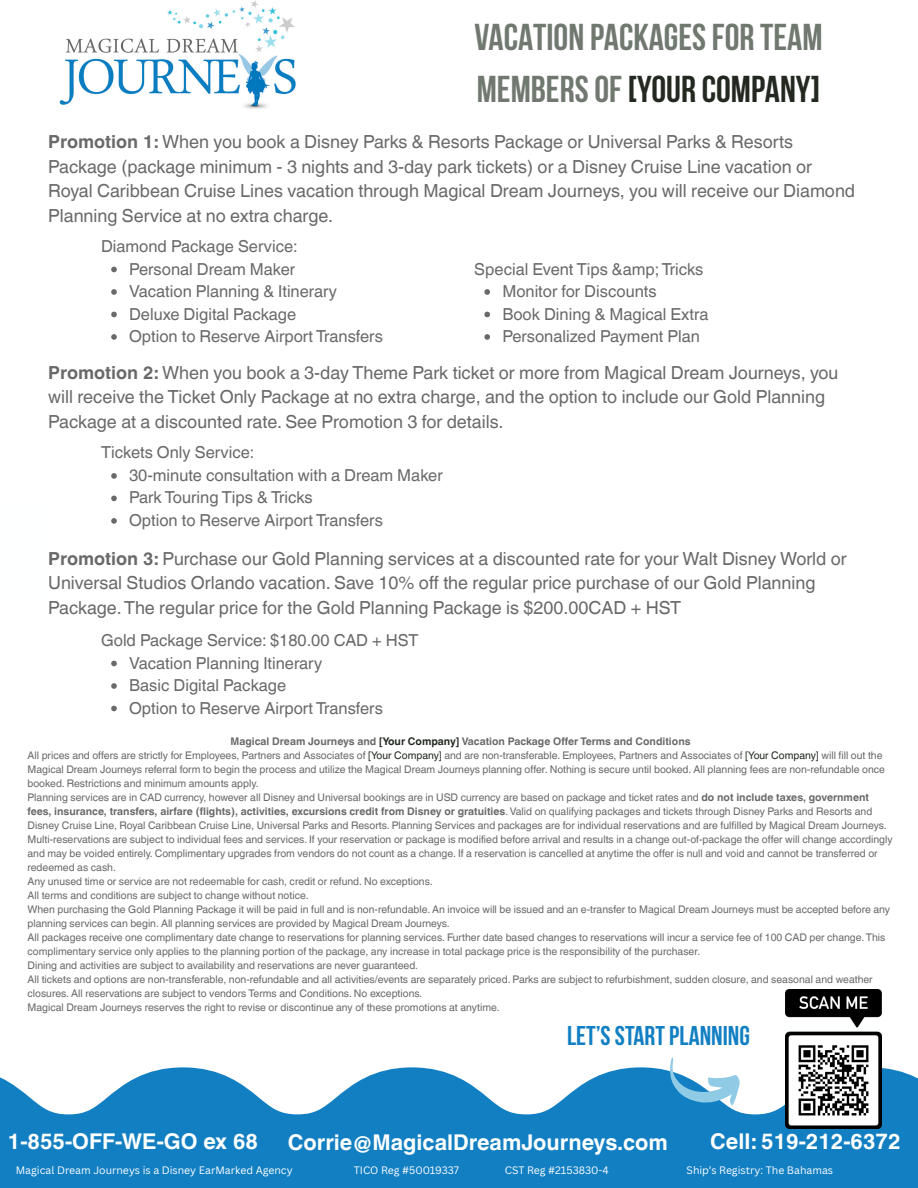
<style>
.page{position:relative;width:918px;height:1188px;background:#fff}
.page>*{position:absolute;margin:0;border:0;box-sizing:border-box;transform-origin:0 0}
.t1{font:700 37.2px/51.8px "Bebas Neue";color:#707870}
.t2{font:700 27px "Bebas Neue";color:#127fc3}
.t3{font:700 21.75px "Helvetica World";color:#feffff}
.t4{font:18px/24.8px "Helvetica World";color:#696969}
.t5{font:16.5px "Helvetica World";color:#696969}
.t6{font:10.5px/14px "Helvetica World";color:#696969}
.t7{font:10.5px "Canva Sans";color:#feffff}
.t8{font:700 10.5px "Helvetica World";color:#696969}
.s1{color:#232921}
.s2{font-weight:700}
</style>
<div class="page">
<img style="left:59px;top:0;width:237px;height:109px">
<svg style="left:0;top:1067px;width:918px;height:53px;fill:#127fc3"></svg>
<div style="left:0;top:1120px;width:918px;height:68px;background:#127fc3"></div>
<svg style="left:659px;top:1057px;width:91px;height:70px"></svg>
<svg style="left:111px;top:267px;width:6px;height:5px"></svg>
<svg style="left:111px;top:289px;width:6px;height:6px"></svg>
<svg style="left:111px;top:312px;width:6px;height:5px"></svg>
<svg style="left:111px;top:334px;width:6px;height:6px"></svg>
<svg style="left:484px;top:289px;width:6px;height:6px"></svg>
<svg style="left:484px;top:312px;width:6px;height:5px"></svg>
<svg style="left:484px;top:334px;width:6px;height:6px"></svg>
<svg style="left:111px;top:473px;width:6px;height:6px"></svg>
<svg style="left:111px;top:496px;width:6px;height:5px"></svg>
<svg style="left:111px;top:518px;width:6px;height:6px"></svg>
<svg style="left:111px;top:661px;width:6px;height:5px"></svg>
<svg style="left:111px;top:683px;width:6px;height:6px"></svg>
<svg style="left:111px;top:706px;width:6px;height:5px"></svg>
<img style="left:786px;top:990px;width:96px;height:138px">
<p class="t1" style="left:475px;top:15px;width:350px">VACATION PACKAGESFOR TEAM<br>MEMBERSOF<span class="s1">[YOUR COMPANY]</span></p>
<h4 class="t4" style="left:48px;top:129px;width:809px"><span class="s2">Promotion 1:</span> When you book a Disney Parks &amp; Resorts Package or Universal Parks &amp; Resorts Package (package minimum - 3 nights and 3-day park tickets) or a Disney Cruise Line vacation or Royal Caribbean Cruise Lines vacation through Magical Dream Journeys, you will receive our Diamond Planning Service at no extra charge.</h4>
<p class="t5" style="left:101px;top:237px;width:198px">Diamond Package Service:</p>
<h4 class="t5" style="left:129px;top:259px;width:168px">Personal Dream Maker</h4>
<p class="t5" style="left:129px;top:282px;width:209px">Vacation Planning &amp; Itinerary</p>
<h4 class="t5" style="left:129px;top:304px;width:169px">Deluxe Digital Package</h4>
<p class="t5" style="left:129px;top:327px;width:255px">Option to Reserve Airport Transfers</p>
<p class="t5" style="left:474px;top:259px;width:231px">Special Event Tips &amp;amp;Tricks</p>
<p class="t5" style="left:502px;top:282px;width:156px">Monitor for Discounts</p>
<h4 class="t5" style="left:502px;top:304px;width:208px">Book Dining &amp; Magical Extra</h4>
<h4 class="t5" style="left:502px;top:327px;width:199px">Personalized Payment Plan</h4>
<p class="t4" style="left:48px;top:360px;width:792px"><span class="s2">Promotion 2:</span> When you book a 3-day Theme Park ticket or more from Magical Dream Journeys, you will receive the Ticket Only Package at no extra charge, and the option to include our Gold Planning<br>Package at a discounted rate. See Promotion 3 for details.</p>
<p class="t5" style="left:101px;top:443px;width:155px">Tickets Only Service:</p>
<p class="t5" style="left:129px;top:465px;width:315px">30-minute consultation with a Dream Maker</p>
<p class="t5" style="left:129px;top:488px;width:185px">Park Touring Tips &amp; Tricks</p>
<p class="t5" style="left:129px;top:510px;width:255px">Option to Reserve Airport Transfers</p>
<p class="t4" style="left:48px;top:546px;width:800px"><span class="s2">Promotion 3:</span> Purchase our Gold Planning services at a discounted rate for your Walt Disney World or<br>Universal Studios Orlando vacation. Save 10% off the regular price purchase of our Gold Planning<br>Package.The regular price for the Gold Planning Package is $200.00CAD + HST</p>
<p class="t5" style="left:101px;top:631px;width:319px">Gold Package Service: $180.00 CAD + HST</p>
<p class="t5" style="left:129px;top:653px;width:195px">Vacation Planning Itinerary</p>
<p class="t5" style="left:129px;top:676px;width:159px">Basic Digital Package</p>
<p class="t5" style="left:129px;top:698px;width:255px">Option to Reserve Airport Transfers</p>
<p class="t8" style="left:231px;top:733px;width:462px">Magical Dream Journeys and <span class="s1">[Your Company]</span> Vacation Package Offer Terms and Conditions</p>
<p class="t6" style="left:28px;top:748px;width:859px">All prices and offers are strictly for Employees, Partners and Associates of <span class="s1">[Your Company]</span> and are non-transferable. Employees, Partners and Associates of <span class="s1">[Your Company]</span> will fill out the<br>Magical Dream Journeys referral form to begin the process and utilize the Magical Dream Journeys planning offer. Nothing is secure until booked. All planning fees are non-refundable once booked. Restrictions and minimum amounts apply.</p>
<p class="t6" style="left:28px;top:790px;width:867px">Planning services are in CAD currency, however all Disney and Universal bookings are in USD currency are based on package and ticket rates and <span class="s2">do not include taxes, government fees, insurance, transfers, airfare (flights), activities, excursions credit from Disney or gratuities</span>.Valid on qualifying packages and tickets through Disney Parks and Resorts and Disney Cruise Line, Royal Caribbean Cruise Line, Universal Parks and Resorts. Planning Services and packages are for individual reservations and are fulfilled by Magical Dream Journeys.<br>Multi-reservations are subject to individual fees and services. If your reservation or package is modified before arrival and results in a change out-of-package the offer will change accordingly and may be voided entirely. Complimentary upgrades from vendors do not count as a change. If a reservation is cancelled at anytime the offer is null and void and cannot be transferred or redeemed as cash.</p>
<p class="t6" style="left:28px;top:874px;width:407px">Any unused time or service are not redeemable for cash, credit or refund. No exceptions.</p>
<p class="t6" style="left:28px;top:888px;width:283px">All terms and conditions are subject to change without notice.</p>
<p class="t6" style="left:28px;top:902px;width:864px">When purchasing the Gold Planning Package it will be paid in full and is non-refundable. An invoice will be issued and an e-transfer to Magical Dream Journeys must be accepted before any planning services can begin. All planning services are provided by Magical Dream Journeys.</p>
<h2 class="t6" style="left:28px;top:930px;width:860px">All packages receive one complimentary date change to reservations for planning services. Further date based changes to reservations will incur a service fee of 100 CAD per change.This complimentary service only applies to the planning portion of the package, any increase in total package price is the responsibility of the purchaser.</h2>
<p class="t6" style="left:28px;top:958px;width:392px">Dining and activities are subject to availability and reservations are never guaranteed.</p>
<p class="t6" style="left:28px;top:972px;width:847px">All tickets and options are non-transferable, non-refundable and all activities/events are separately priced. Parks are subject to refurbishment, sudden closure, and seasonal and weather closures. All reservations are subject to vendors Terms and Conditions. No exceptions.</p>
<p class="t6" style="left:28px;top:1000px;width:474px">Magical Dream Journeys reserves the right to revise or discontinue any of these promotions at anytime.</p>
<h4 class="t2" style="left:567px;top:1025px;width:184px">LET’SSTARTPLANNING</h4>
<p class="t3" style="left:8px;top:1124px;width:252px">1-855-OFF-WE-GO ex 68</p>
<h1 class="t3" style="left:288px;top:1125px;width:382px">Corrie@MagicalDreamJourneys.com</h1>
<p class="t3" style="left:710px;top:1124px;width:192px">Cell: 519-212-6372</p>
<h4 class="t7" style="left:16px;top:1163px;width:278px">Magical Dream Journeys is a Disney EarMarked Agency</h4>
<p class="t7" style="left:354px;top:1163px;width:107px">TICO Reg #50019337</p>
<p class="t7" style="left:505px;top:1163px;width:106px">CST Reg #2153830-4</p>
<p class="t7" style="left:687px;top:1163px;width:148px">Ship’s Registry: The Bahamas</p>
</div>
